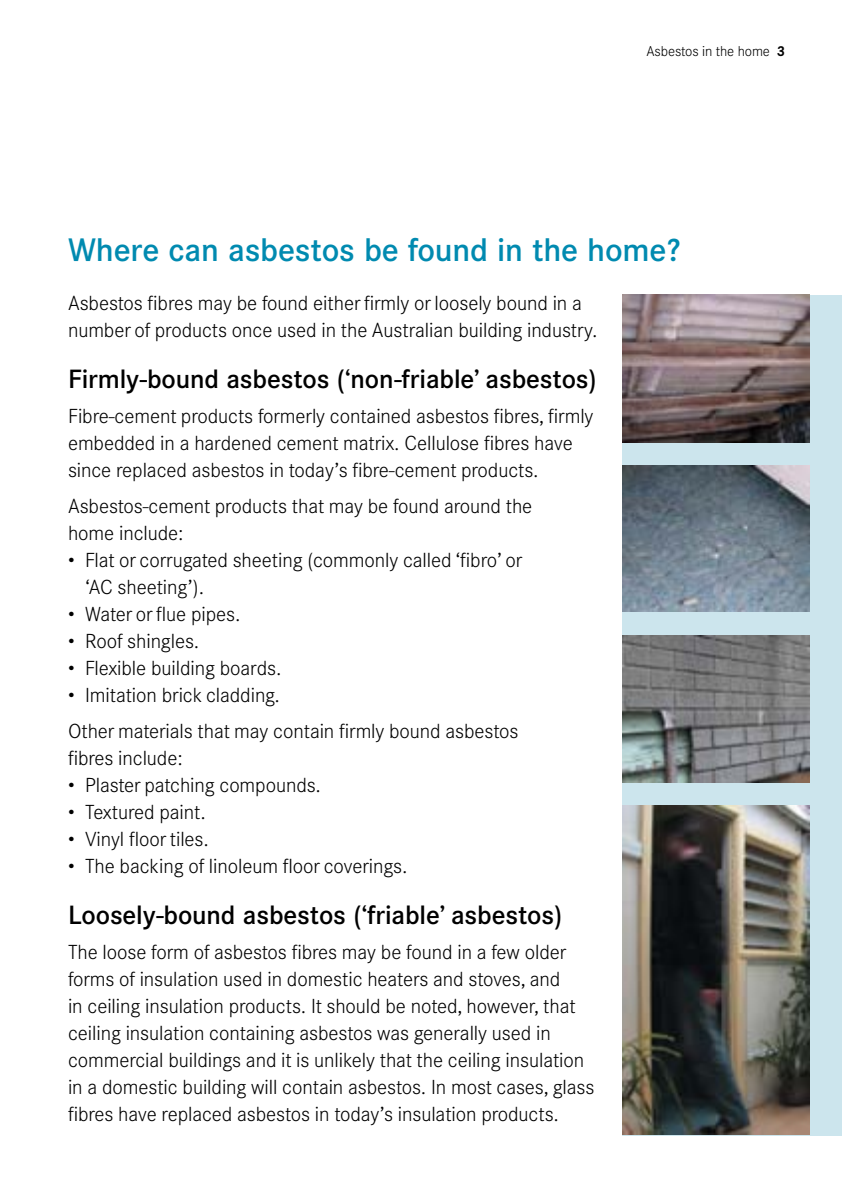
<style>
.page{position:relative;width:842px;height:1191px;background:#fff}
.page>*{position:absolute;margin:0;border:0;box-sizing:border-box;transform-origin:0 0}
.t1{font:500 32px "Corporate SBQ";letter-spacing:-.005em;color:#008ab0}
.t2{font:500 26px "Corporate SBQ";letter-spacing:-.005em;color:#000}
.t3{font:300 20px/27px "Corporate SBQ";letter-spacing:-.005em;color:#000}
.t4{font:300 14px "Corporate SBQ";letter-spacing:-.005em;color:#000}
.s1{font-weight:700}
</style>
<div class="page">
<div style="left:623px;top:295px;width:219px;height:840px;background:#cce5ed"></div>
<img style="left:622px;top:295px;width:187px;height:147px">
<img style="left:622px;top:465px;width:187px;height:147px">
<img style="left:622px;top:635px;width:187px;height:147px">
<img style="left:622px;top:805px;width:187px;height:329px">
<p class="t4" style="left:646px;top:43px;width:140px">Asbestos in the home <span class="s1">3</span></p>
<h1 class="t1" style="left:68px;top:230px;width:614px">Where can asbestos be found in the home?</h1>
<p class="t3" style="left:68px;top:290px;width:531px">Asbestos fibres may be found either firmly or loosely bound in a number of products once used in the Australian building industry.</p>
<h2 class="t2" style="left:68px;top:363px;width:530px">Firmly-bound asbestos (‘non-friable’ asbestos)</h2>
<p class="t3" style="left:68px;top:403px;width:527px">Fibre-cement products formerly contained asbestos fibres, firmly embedded in a hardened cement matrix. Cellulose fibres have since replaced asbestos in today’s fibre-cement products.</p>
<p class="t3" style="left:68px;top:493px;width:466px">Asbestos-cement products that may be found around the home include:</p>
<p class="t3" style="left:85px;top:547px;width:439px;text-indent:-17px">• Flat or corrugated sheeting (commonly called ‘fibro’ or ‘AC sheeting’).</p>
<p class="t3" style="left:68px;top:601px;width:174px">• Water or flue pipes.</p>
<p class="t3" style="left:68px;top:628px;width:133px">• Roof shingles.</p>
<p class="t3" style="left:68px;top:655px;width:215px">• Flexible building boards.</p>
<p class="t3" style="left:68px;top:677px;width:452px;line-height:35.4px">• Imitation brick cladding.<br>Other materials that may contain firmly bound asbestos</p>
<p class="t3" style="left:68px;top:744px;width:116px">fibres include:</p>
<p class="t3" style="left:68px;top:771px;width:254px">• Plaster patching compounds.</p>
<p class="t3" style="left:68px;top:798px;width:139px">• Textured paint.</p>
<p class="t3" style="left:68px;top:825px;width:142px">• Vinyl floor tiles.</p>
<p class="t3" style="left:68px;top:852px;width:341px">• The backing of linoleum floor coverings.</p>
<h2 class="t2" style="left:68px;top:899px;width:496px">Loosely-bound asbestos (‘friable’ asbestos)</h2>
<p class="t3" style="left:68px;top:939px;width:528px">The loose form of asbestos fibres may be found in a few older forms of insulation used in domestic heaters and stoves, and<br>in ceiling insulation products. It should be noted, however, that ceiling insulation containing asbestos was generally used in commercial buildings and it is unlikely that the ceiling insulation in a domestic building will contain asbestos. In most cases, glass fibres have replaced asbestos in today’s insulation products.</p>
</div>
